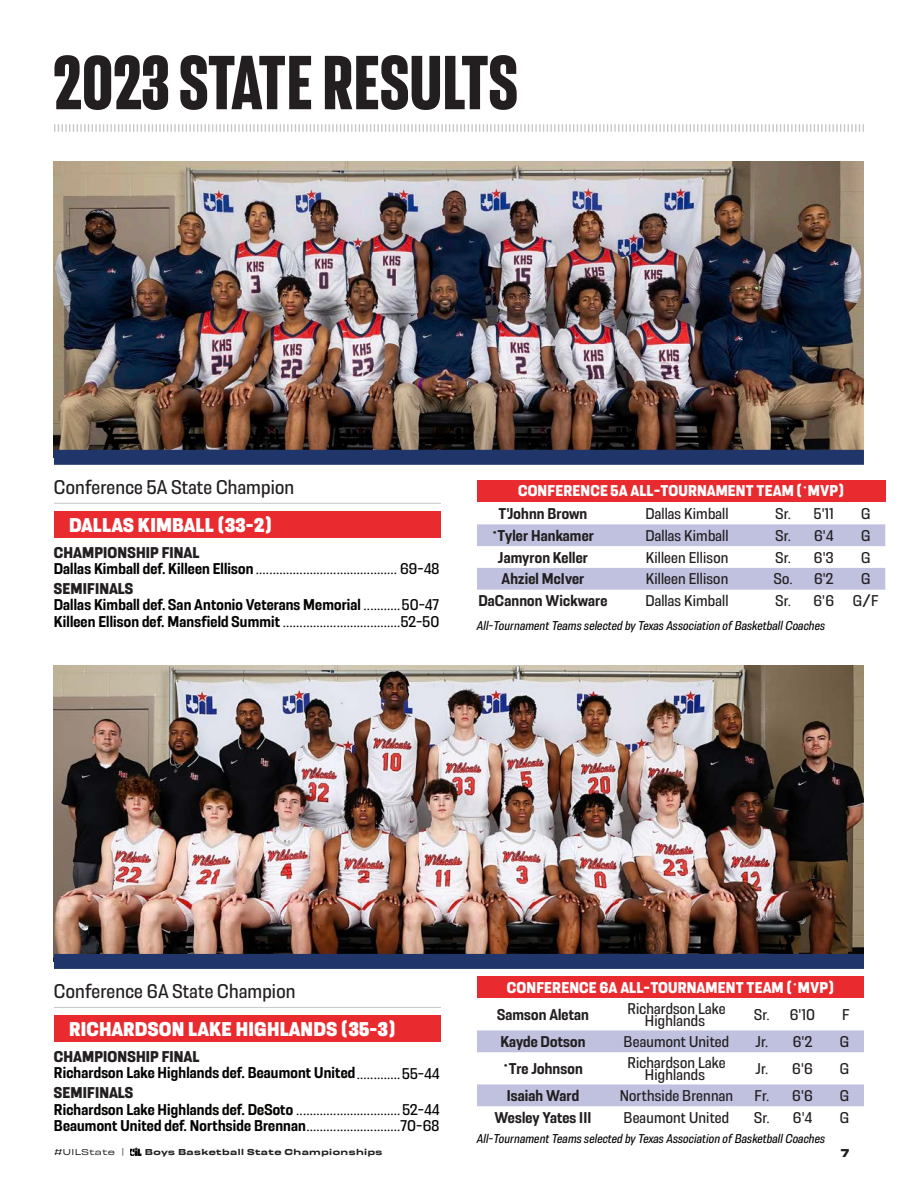
<style>
.page{position:relative;width:918px;height:1188px;background:#fff}
.page>*{position:absolute;margin:0;border:0;box-sizing:border-box;transform-origin:0 0}
.t1{font:900 condensed 81px "Resolve";letter-spacing:.01em;color:#231f20}
.t2{font:21px "Resolve Regular Nrw";letter-spacing:.01em;color:#231f20}
.t3{font:21px "Resolve Black Nrw";letter-spacing:.01em;color:#fff}
.t4{font:16.5px/12px "Resolve Regular Nrw";letter-spacing:.01em;color:#231f20;text-align:center}
.Contestants{font:16.5px "Resolve Regular Nrw";letter-spacing:.01em;color:#040503}
.Contestants-2{font:16.5px "Resolve Bold Nrw";letter-spacing:.01em;color:#040503}
.t5{font:16.5px "Resolve Bold Nrw";letter-spacing:.01em;color:#231f20}
.t6{font:16.5px "Resolve Extrabold Nrw";letter-spacing:.01em;color:#fff}
.Contestants-3{font:16.5px "Resolve Extrabold Nrw";letter-spacing:.01em;color:#231f20}
.Contestants-4{font:13.5px "Resolve Regular Nrw Ita";letter-spacing:.01em;color:#040503}
.t7{font:12px "Resolve Extrabold Wd";color:#231f20}
.t8{font:9px "Resolve Bold Wd";letter-spacing:.05em;color:#231f20}
.t9{font:9px "Resolve Semilight Wd";letter-spacing:.05em;color:#231f20}
.s1{font-family:"Resolve Bold Nrw"}
.s2{font-family:"Resolve Regular Nrw"}
.s3{font-family:"Resolve Light Wd"}
</style>
<div class="page">
<svg style="left:131px;top:1147px;width:11px;height:8px"></svg>
<svg style="left:54px;top:124px;width:810px;height:8px"></svg>
<img style="left:54px;top:162px;width:810px;height:288px">
<img style="left:54px;top:666px;width:810px;height:288px">
<div style="left:54px;top:450px;width:810px;height:15px;background:#20366a"></div>
<div style="left:54px;top:954px;width:810px;height:15px;background:#20366a"></div>
<div style="left:477px;top:480px;width:408px;height:22px;background:#e92b30"></div>
<svg style="left:477px;top:524px;width:408px;height:66px"></svg>
<div style="left:477px;top:976px;width:387px;height:22px;background:#e92b30"></div>
<svg style="left:477px;top:1030px;width:387px;height:76px"></svg>
<hr style="left:54px;top:503px;width:387px;height:1px;background:#c7c8ca">
<hr style="left:54px;top:1007px;width:387px;height:1px;background:#c7c8ca">
<div style="left:54px;top:511px;width:387px;height:27px;background:#e92b30"></div>
<div style="left:54px;top:1015px;width:387px;height:27px;background:#e92b30"></div>
<p class="t1" style="left:54px;top:38px;width:465px">2023 STATE RESULTS</p>
<p class="t2" style="left:54px;top:476px;width:242px">Conference 5A State Champion</p>
<p class="t3" style="left:69px;top:513px;width:204px">DALLAS KIMBALL (33-2)</p>
<p class="Contestants-3" style="left:54px;top:543px;width:147px">CHAMPIONSHIP FINAL</p>
<p class="Contestants" style="left:54px;top:560px;width:387px"><span class="s1">Dallas Kimball def. Killeen Ellison</span> .......................................... 69-48</p>
<p class="Contestants-3" style="left:54px;top:579px;width:81px">SEMIFINALS</p>
<p class="Contestants-2" style="left:54px;top:596px;width:387px">Dallas Kimball def. San Antonio Veterans Memorial <span class="s2">...........50-47</span></p>
<p class="Contestants" style="left:54px;top:613px;width:387px"><span class="s1">Killeen Ellison def. Mansfield Summit</span>...................................52-50</p>
<p class="t6" style="left:518px;top:482px;width:328px">CONFERENCE 5A ALL-TOURNAMENT TEAM (*MVP)</p>
<p class="t5" style="left:499px;top:504px;width:90px">T'Johnn Brown</p>
<p class="t4" style="left:646px;top:507px;width:85px">Dallas Kimball</p>
<p class="t4" style="left:776px;top:507px;width:17px">Sr.</p>
<p class="t4" style="left:814px;top:507px;width:21px">5'11</p>
<p class="t4" style="left:861px;top:507px;width:11px">G</p>
<p class="t5" style="left:492px;top:526px;width:103px">*Tyler Hankamer</p>
<p class="t4" style="left:646px;top:529px;width:85px">Dallas Kimball</p>
<p class="t4" style="left:776px;top:529px;width:17px">Sr.</p>
<p class="t4" style="left:814px;top:529px;width:21px">6'4</p>
<p class="t4" style="left:861px;top:529px;width:11px">G</p>
<p class="t5" style="left:498px;top:548px;width:92px">Jamyron Keller</p>
<p class="t4" style="left:646px;top:551px;width:84px">Killeen Ellison</p>
<p class="t4" style="left:776px;top:551px;width:17px">Sr.</p>
<p class="t4" style="left:814px;top:551px;width:21px">6'3</p>
<p class="t4" style="left:861px;top:551px;width:11px">G</p>
<p class="t5" style="left:502px;top:570px;width:84px">Ahziel McIver</p>
<p class="t4" style="left:646px;top:573px;width:84px">Killeen Ellison</p>
<p class="t4" style="left:774px;top:573px;width:20px">So.</p>
<p class="t4" style="left:814px;top:573px;width:21px">6'2</p>
<p class="t4" style="left:861px;top:573px;width:11px">G</p>
<p class="t5" style="left:479px;top:592px;width:130px">DaCannon Wickware</p>
<p class="t4" style="left:646px;top:595px;width:85px">Dallas Kimball</p>
<p class="t4" style="left:776px;top:595px;width:17px">Sr.</p>
<p class="t4" style="left:813px;top:595px;width:22px">6'6</p>
<p class="t4" style="left:853px;top:595px;width:27px">G/F</p>
<p class="Contestants-4" style="left:477px;top:618px;width:350px">All-Tournament Teams selected by Texas Association of Basketball Coaches</p>
<p class="t2" style="left:54px;top:980px;width:243px">Conference 6A State Champion</p>
<p class="t3" style="left:69px;top:1017px;width:328px">RICHARDSON LAKE HIGHLANDS (35-3)</p>
<p class="Contestants-3" style="left:54px;top:1047px;width:147px">CHAMPIONSHIP FINAL</p>
<p class="Contestants-2" style="left:54px;top:1064px;width:387px">Richardson Lake Highlands def. Beaumont United<span class="s2">.............55-44</span></p>
<p class="Contestants-3" style="left:54px;top:1083px;width:81px">SEMIFINALS</p>
<p class="Contestants" style="left:54px;top:1100px;width:387px"><span class="s1">Richardson Lake Highlands def. DeSoto</span> ............................... 52-44</p>
<p class="Contestants-2" style="left:54px;top:1116px;width:387px">Beaumont United def. Northside Brennan<span class="s2">............................70-68</span></p>
<p class="t6" style="left:507px;top:978px;width:329px">CONFERENCE 6A ALL-TOURNAMENT TEAM (*MVP)</p>
<p class="t5" style="left:497px;top:1005px;width:93px">Samson Aletan</p>
<p class="t4" style="left:627px;top:1002px;width:100px">Richardson Lake<br>Highlands</p>
<p class="t4" style="left:754px;top:1008px;width:17px">Sr.</p>
<p class="t4" style="left:790px;top:1008px;width:27px">6'10</p>
<p class="t4" style="left:842px;top:1008px;width:9px">F</p>
<p class="t5" style="left:500px;top:1032px;width:87px">Kayde Dotson</p>
<p class="t4" style="left:624px;top:1035px;width:107px">Beaumont United</p>
<p class="t4" style="left:756px;top:1035px;width:14px">Jr.</p>
<p class="t4" style="left:793px;top:1035px;width:21px">6'2</p>
<p class="t4" style="left:840px;top:1035px;width:11px">G</p>
<p class="t5" style="left:503px;top:1059px;width:81px">*Tre Johnson</p>
<p class="t4" style="left:627px;top:1056px;width:100px">Richardson Lake<br>Highlands</p>
<p class="t4" style="left:756px;top:1062px;width:14px">Jr.</p>
<p class="t4" style="left:792px;top:1062px;width:22px">6'6</p>
<p class="t4" style="left:840px;top:1062px;width:11px">G</p>
<p class="t5" style="left:507px;top:1086px;width:74px">Isaiah Ward</p>
<p class="t4" style="left:620px;top:1089px;width:115px">Northside Brennan</p>
<p class="t4" style="left:755px;top:1089px;width:16px">Fr.</p>
<p class="t4" style="left:792px;top:1089px;width:22px">6'6</p>
<p class="t4" style="left:840px;top:1089px;width:11px">G</p>
<p class="t5" style="left:494px;top:1108px;width:99px">Wesley Yates III</p>
<p class="t4" style="left:624px;top:1111px;width:107px">Beaumont United</p>
<p class="t4" style="left:754px;top:1111px;width:17px">Sr.</p>
<p class="t4" style="left:793px;top:1111px;width:21px">6'4</p>
<p class="t4" style="left:840px;top:1111px;width:11px">G</p>
<p class="Contestants-4" style="left:477px;top:1131px;width:350px">All-Tournament Teams selected by Texas Association of Basketball Coaches</p>
<p class="t9" style="left:54px;top:1147px;width:72px">#UILState <span class="s3">|</span></p>
<p class="t8" style="left:145px;top:1147px;width:239px">Boys Basketball State Championships</p>
<p class="t7" style="left:841px;top:1146px;width:10px">7</p>
</div>
